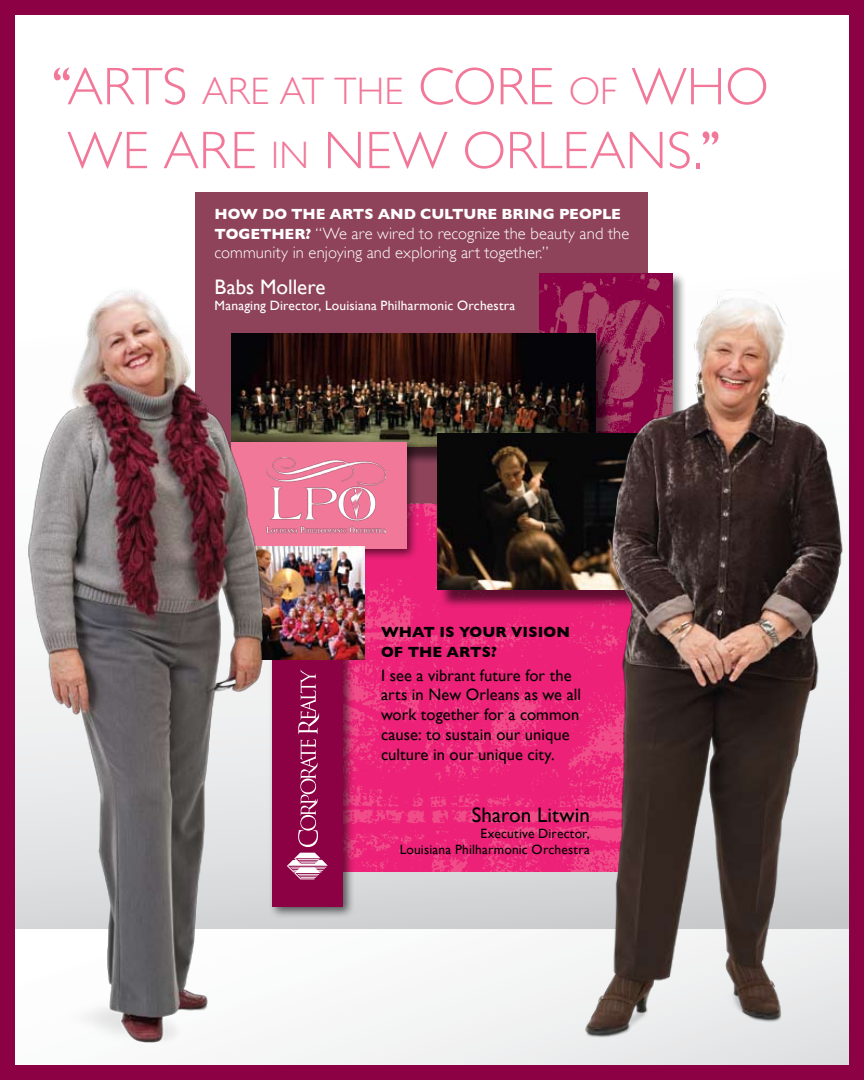
<style>
.page{position:relative;width:864px;height:1080px;background:#fff}
.page>*{position:absolute;margin:0;border:0;box-sizing:border-box;transform-origin:0 0}
.t1{font:300 53.25px/63.9px "Gill Sans";letter-spacing:.005em;color:#f2789a}
.t2{font:53.25px "Gill Sans";color:#f2789a}
.t3{font:21px "Gill Sans";letter-spacing:.005em;color:#000}
.t4{font:21px "Gill Sans";color:#fff}
.t5{font:16.5px/19.8px "Gill Sans";letter-spacing:.005em;color:#000}
.t6{font:300 16.5px/19.8px "Gill Sans";letter-spacing:.005em;color:#fff}
.t7{font:700 15px "Gill Sans";letter-spacing:-.005em;color:#fff}
.t8{font:700 15px/19.8px "Gill Sans";letter-spacing:.005em;color:#000}
.t9{font:13.5px/16.2px "Gill Sans";letter-spacing:.015em;color:#000;text-align:right}
.t10{font:13.5px "Gill Sans";letter-spacing:.015em;color:#fff}
.s1{font-weight:400}
.s2{font-size:38.25px}
.s3{font-weight:300}
.s4{font-weight:700;font-size:15px}
</style>
<div class="page">
<div style="left:0;top:928px;width:864px;height:152px;background:#f6f6f7"></div>
<div style="left:290px;top:872px;width:265px;height:56px;background:#d2d3d5"></div>
<div style="left:195px;top:192px;width:453px;height:321px;background:#8e435b"></div>
<img style="left:355px;top:504px;width:200px;height:368px">
<img style="left:539px;top:273px;width:134px;height:60px">
<img style="left:290px;top:333px;width:265px;height:114px">
<div style="left:440px;top:436px;width:240px;height:173px;background:#000;opacity:.6"></div>
<img style="left:437px;top:434px;width:118px;height:156px">
<div style="left:268px;top:638px;width:87px;height:280px;background:#000;opacity:.6"></div>
<div style="left:272px;top:642px;width:71px;height:264px;background:#8c0044"></div>
<svg style="left:290px;top:853px;width:38px;height:26px"></svg>
<svg style="left:298px;top:669px;width:21px;height:178px"></svg>
<div style="left:0;top:0;width:864px;height:1080px;border:15px solid #8c0044"></div>
<div style="left:227px;top:438px;width:191px;height:123px;background:#000;opacity:.6"></div>
<div style="left:231px;top:442px;width:175px;height:107px;background:#f2789a"></div>
<img style="left:290px;top:457px;width:95px;height:77px">
<img style="left:290px;top:546px;width:74px;height:114px">
<img style="left:0;top:216px;width:290px;height:854px">
<img style="left:555px;top:276px;width:309px;height:793px">
<p class="t1" style="left:67px;top:55px;width:658px;text-indent:-16px"><span class="s1">‘‘</span>arts <span class="s2">are at the</span> core <span class="s2">of</span> who we are <span class="s2">in</span> New Orleans</p>
<p class="t2" style="left:693px;top:119px;width:30px"><span class="s3">.</span>’’</p>
<p class="t7" style="left:214px;top:205px;width:408px">HOW DO THE ARTS AND CULTURE BRING PEOPLE</p>
<p class="t6" style="left:214px;top:223px;width:416px"><span class="s4">TOGETHER?</span> “We are wired to recognize the beauty and the community in enjoying and exploring art together.”</p>
<p class="t4" style="left:214px;top:274px;width:113px">Babs Mollere</p>
<p class="t10" style="left:214px;top:297px;width:302px">Managing Director, Louisiana Philharmonic Orchestra</p>
<p class="t8" style="left:381px;top:622px;width:190px">WHAT IS YOUR VISION<br>OF THE ARTS?</p>
<p class="t5" style="left:381px;top:665px;width:202px">I see a vibrant future for the arts in New Orleans as we all work together for a common cause: to sustain our unique culture in our unique city.</p>
<p class="t3" style="left:472px;top:802px;width:120px">Sharon Litwin</p>
<p class="t9" style="left:400px;top:825px;width:192px">Executive Director,<br>Louisiana Philharmonic Orchestra</p>
</div>
